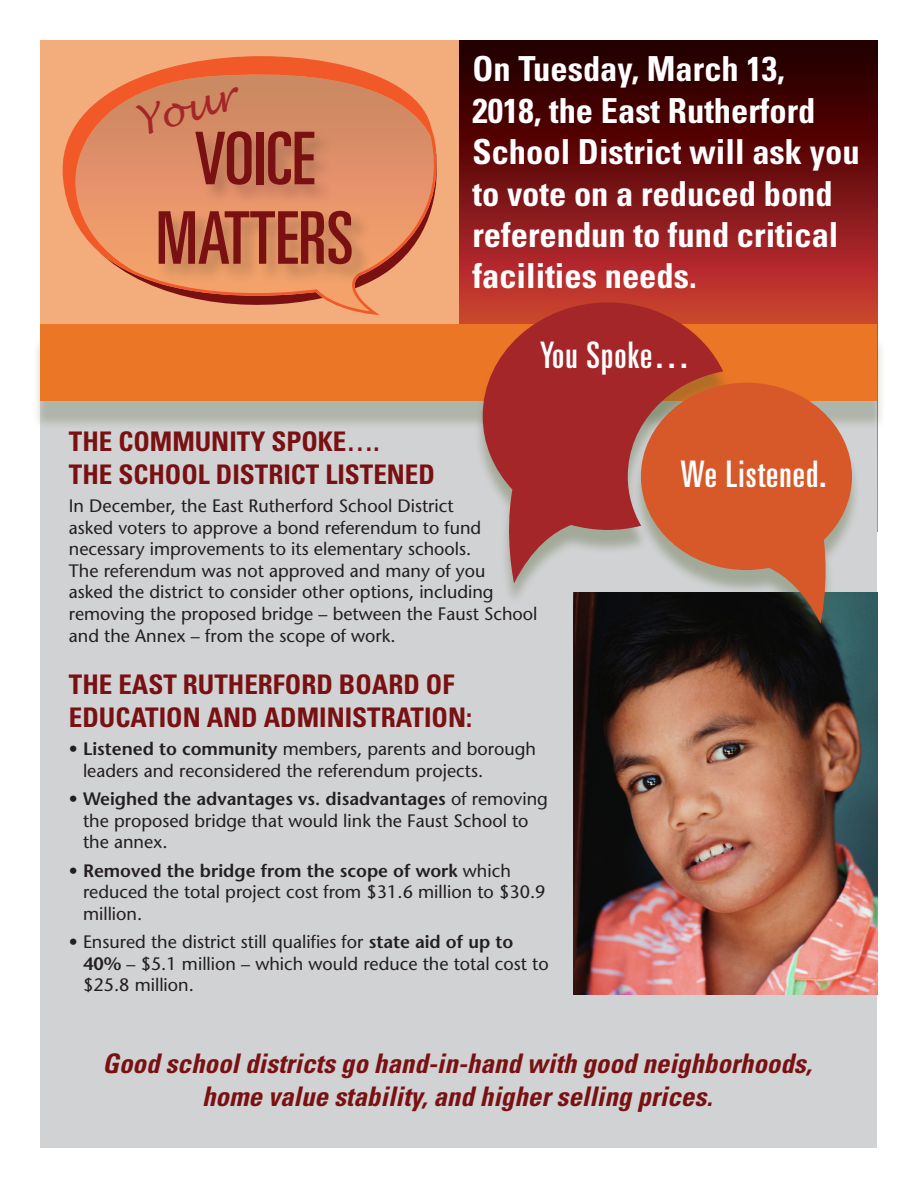
<style>
.page{position:relative;width:918px;height:1188px;background:#fff}
.page>*{position:absolute;margin:0;border:0;box-sizing:border-box;transform-origin:0 0}
.white_banner_heading{font:ultra-condensed 72.75px "Univers";color:#791113}
.t1{font:italic 39.3px "Lucida Handwriting";color:#a42629}
.green_headings{font:ultra-condensed 36.6px "Univers";letter-spacing:.03em;color:#fff}
.Top_bar_head{font:700 condensed 34.5px/41.4px "Univers";color:#fff}
.burgundy_headings{font:italic 700 condensed 27px/32.4px "Univers";color:#791113;text-align:center}
.burgundy_headings-2{font:700 condensed 27px/32.4px "Univers";color:#791113}
.main_text{font:18px/21.6px "Stone Sans";color:#231f20}
.s1{font-weight:600}
</style>
<div class="page">
<svg style="left:459px;top:40px;width:419px;height:284px;background:#711312"></svg>
<div style="left:40px;top:324px;width:838px;height:824px;background:#d1d2d4"></div>
<div style="left:40px;top:40px;width:419px;height:284px;background:#f3ac7c"></div>
<svg style="left:62px;top:56px;width:374px;height:259px"></svg>
<svg style="left:353px;top:151px;width:84px;height:137px"></svg>
<div style="left:157px;top:130px;width:216px;height:155px;background:#231f20;opacity:.25"></div>
<div style="left:32px;top:337px;width:854px;height:93px;background:#4a5d2a;opacity:.25"></div>
<div style="left:40px;top:324px;width:838px;height:77px;background:#eb7625"></div>
<div style="left:474px;top:309px;width:257px;height:298px;background:#4a5d2a;opacity:.35"></div>
<svg style="left:483px;top:302px;width:240px;height:281px;fill:#a42629"></svg>
<img style="left:573px;top:592px;width:305px;height:403px">
<div style="left:632px;top:390px;width:229px;height:257px;background:#4a5d2a;opacity:.35"></div>
<svg style="left:641px;top:383px;width:211px;height:241px;background:#b86341"></svg>
<p class="t1" style="left:130px;top:100px;width:103px;rotate:-16deg">Your</p>
<p class="white_banner_heading" style="left:195px;top:117px;width:122px">VOICE</p>
<p class="white_banner_heading" style="left:156px;top:197px;width:199px">MATTERS</p>
<p class="Top_bar_head" style="left:472px;top:48px;width:389px">On Tuesday, March 13,<br>2018, the East Rutherford<br>School District will ask you to vote on a reduced bond referendun to fund critical facilities needs.</p>
<p class="green_headings" style="left:540px;top:334px;width:152px">You Spoke…</p>
<p class="burgundy_headings-2" style="left:69px;top:425px;width:368px">THE COMMUNITY SPOKE….<br>THE SCHOOL DISTRICT LISTENED</p>
<p class="main_text" style="left:69px;top:495px;width:470px">In December, the East Rutherford School District<br>asked voters to approve a bond referendum to fund necessary improvements to its elementary schools.<br>The referendum was not approved and many of you<br>asked the district to consider other options, including removing the proposed bridge – between the Faust School and the Annex – from the scope of work.</p>
<p class="burgundy_headings-2" style="left:69px;top:668px;width:405px">THE EAST RUTHERFORD BOARD OF<br>EDUCATION AND ADMINISTRATION:</p>
<p class="main_text" style="left:83px;top:738px;width:454px;text-indent:-14px">• <span class="s1">Listened to community</span> members, parents and borough leaders and reconsidered the referendum projects.</p>
<p class="main_text" style="left:83px;top:788px;width:466px;text-indent:-14px">• <span class="s1">Weighed the advantages vs. disadvantages</span> of removing the proposed bridge that would link the Faust School to the annex.</p>
<p class="main_text" style="left:83px;top:859px;width:464px;text-indent:-14px">• <span class="s1">Removed the bridge from the scope of work</span> which reduced the total project cost from $31.6 million to $30.9 million.</p>
<p class="main_text" style="left:83px;top:931px;width:467px;text-indent:-14px">• Ensured the district still qualifies for <span class="s1">state aid of up to<br>40%</span> – $5.1 million – which would reduce the total cost to $25.8 million.</p>
<p class="green_headings" style="left:681px;top:453px;width:147px">We Listened.</p>
<p class="burgundy_headings" style="left:103px;top:1047px;width:711px">Good school districts go hand-in-hand with good neighborhoods, home value stability, and higher selling prices.</p>
</div>
